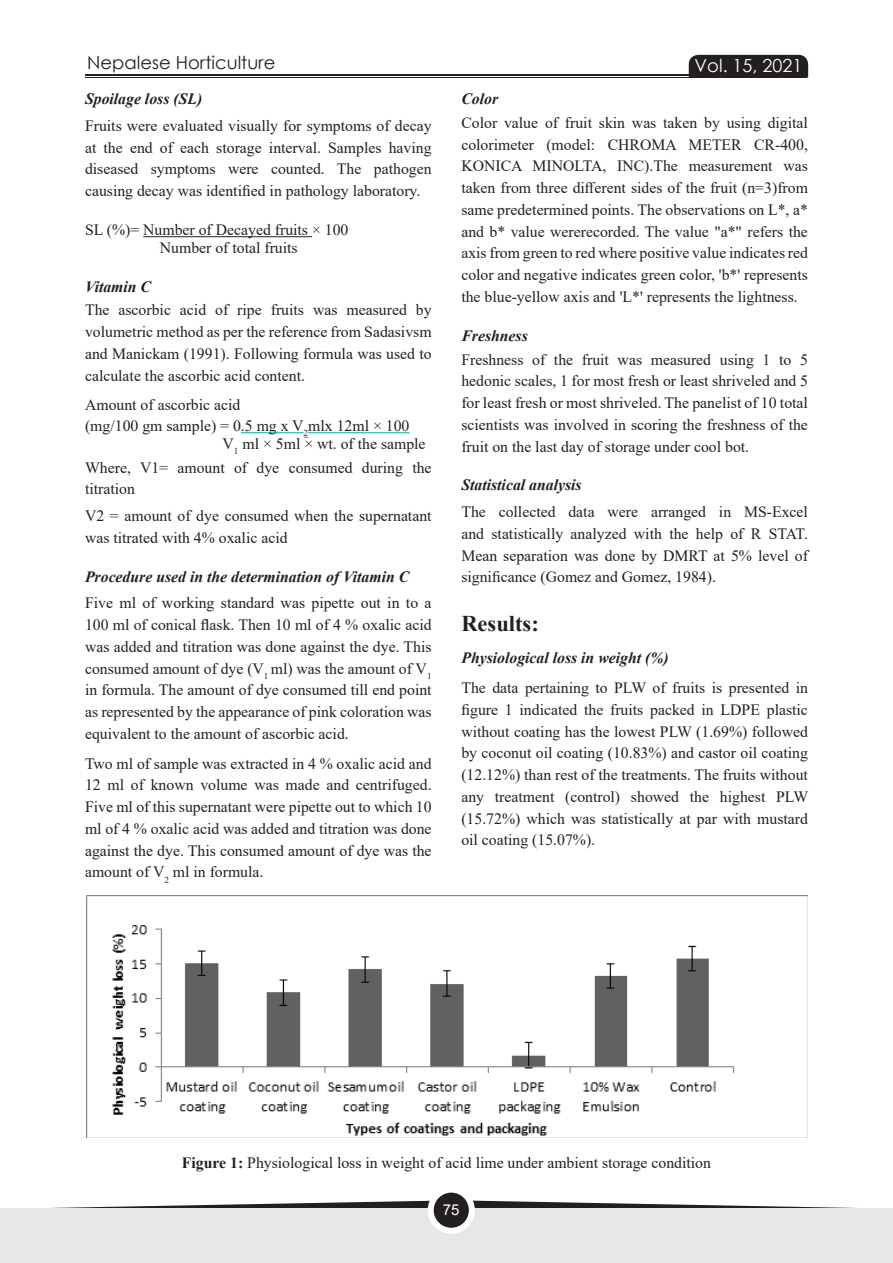
<style>
.page{position:relative;width:893px;height:1263px;background:#fff}
.page>*{position:absolute;margin:0;border:0;box-sizing:border-box;transform-origin:0 0}
.t1{font:700 22.5px "Times New Roman";color:#231f20}
.t2{font:18px "Century Gothic";color:#231f20}
.t3{font:18px "Century Gothic";color:#fff}
.t4{font:15.75px/21.8px "Times New Roman";color:#231f20;text-align:justify}
.t5{font:italic 700 15.75px "Times New Roman";color:#231f20}
.t6{font:15px "Arial";color:#fff}
.s1{font-weight:700}
</style>
<div class="page">
<svg style="left:688px;top:54px;width:121px;height:24px;background:#312d2e"></svg>
<hr style="left:85px;top:74px;width:721px;height:1px;background:#231f20">
<hr style="left:85px;top:77px;width:721px;height:1px;background:#231f20">
<svg style="left:0;top:1200px;width:893px;height:9px"></svg>
<div style="left:0;top:1209px;width:893px;height:54px;background:#e6e7e9"></div>
<svg style="left:431px;top:1189px;width:41px;height:42px"></svg>
<div style="left:428px;top:1186px;width:47px;height:48px;border:6px solid #fff;border-radius:50%"></div>
<hr style="left:143px;top:236px;width:169px;height:1px;background:#231f20">
<hr style="left:241px;top:432px;width:63px;height:1px;background:#00a99d">
<hr style="left:308px;top:432px;width:101px;height:1px;background:#00a99d">
<img style="left:86px;top:896px;width:721px;height:241px">
<p class="t2" style="left:87px;top:50px;width:190px">Nepalese Horticulture</p>
<p class="t3" style="left:695px;top:53px;width:109px">Vol. 15, 2021</p>
<p class="t5" style="left:85px;top:88px;width:119px">Spoilage loss (SL)</p>
<p class="t4" style="left:85px;top:114px;width:348px">Fruits were evaluated visually for symptoms of decay at the end of each storage interval. Samples having diseased symptoms were counted. The pathogen causing decay was identified in pathology laboratory.</p>
<p class="t4" style="left:160px;top:220px;width:190px;line-height:17.7px;text-indent:-75px">SL (%)= Number of Decayed fruits × 100<br>Number of total fruits</p>
<p class="t5" style="left:85px;top:275px;width:68px">Vitamin C</p>
<p class="t4" style="left:85px;top:299px;width:348px">The ascorbic acid of ripe fruits was measured by volumetric method as per the reference from Sadasivsm and Manickam (1991). Following formula was used to calculate the ascorbic acid content.</p>
<p class="t4" style="left:85px;top:394px;width:326px;line-height:20.7px">Amount of ascorbic acid<br>(mg/100 gm sample) = 0.5 mg x V<sub>2</sub>mlx 12ml × 100</p>
<p class="t4" style="left:85px;top:431px;width:348px;line-height:23.7px;text-indent:138px">V<sub>1</sub> ml × 5ml × wt. of the sample<br>Where, V1= amount of dye consumed during the</p>
<p class="t4" style="left:85px;top:475px;width:348px;line-height:26.7px">titration<br>V2 = amount of dye consumed when the supernatant</p>
<p class="t4" style="left:85px;top:526px;width:204px">was titrated with 4% oxalic acid</p>
<p class="t5" style="left:85px;top:565px;width:326px">Procedure used in the determination of Vitamin C</p>
<p class="t4" style="left:85px;top:592px;width:348px">Five ml of working standard was pipette out in to a 100 ml of conical flask. Then 10 ml of 4 % oxalic acid was added and titration was done against the dye. This consumed amount of dye (V<sub>1</sub> ml) was the amount of V<sub>1 </sub>in formula. The amount of dye consumed till end point as represented by the appearance of pink coloration was equivalent to the amount of ascorbic acid.</p>
<p class="t4" style="left:85px;top:752px;width:348px">Two ml of sample was extracted in 4 % oxalic acid and 12 ml of known volume was made and centrifuged.<br>Five ml of this supernatant were pipette out to which 10 ml of 4 % oxalic acid was added and titration was done against the dye. This consumed amount of dye was the amount of V<sub>2</sub> ml in formula.</p>
<p class="t5" style="left:461px;top:88px;width:38px">Color</p>
<p class="t4" style="left:461px;top:111px;width:348px">Color value of fruit skin was taken by using digital colorimeter (model: CHROMA METER CR-400, KONICA MINOLTA, INC).The measurement was taken from three different sides of the fruit (n=3)from same predetermined points. The observations on L*, a* and b* value wererecorded. The value "a*" refers the axis from green to red where positive value indicates red color and negative indicates green color, 'b*' represents the blue-yellow axis and 'L*' represents the lightness.</p>
<p class="t5" style="left:461px;top:324px;width:68px">Freshness</p>
<p class="t4" style="left:461px;top:348px;width:348px">Freshness of the fruit was measured using 1 to 5 hedonic scales, 1 for most fresh or least shriveled and 5 for least fresh or most shriveled. The panelist of 10 total scientists was involved in scoring the freshness of the fruit on the last day of storage under cool bot.</p>
<p class="t5" style="left:461px;top:474px;width:122px">Statistical analysis</p>
<p class="t4" style="left:461px;top:500px;width:348px">The collected data were arranged in MS-Excel and statistically analyzed with the help of R STAT.<br>Mean separation was done by DMRT at 5% level of significance (Gomez and Gomez, 1984).</p>
<h1 class="t1" style="left:461px;top:607px;width:79px">Results:</h1>
<p class="t5" style="left:461px;top:647px;width:209px">Physiological loss in weight (%)</p>
<p class="t4" style="left:461px;top:676px;width:348px">The data pertaining to PLW of fruits is presented in figure 1 indicated the fruits packed in LDPE plastic without coating has the lowest PLW (1.69%) followed by coconut oil coating (10.83%) and castor oil coating (12.12%) than rest of the treatments. The fruits without any treatment (control) showed the highest PLW (15.72%) which was statistically at par with mustard oil coating (15.07%).</p>
<p class="t4" style="left:182px;top:1151px;width:531px"><span class="s1">Figure 1:</span> Physiological loss in weight of acid lime under ambient storage condition</p>
<p class="t6" style="left:443px;top:1199px;width:18px">75</p>
</div>
